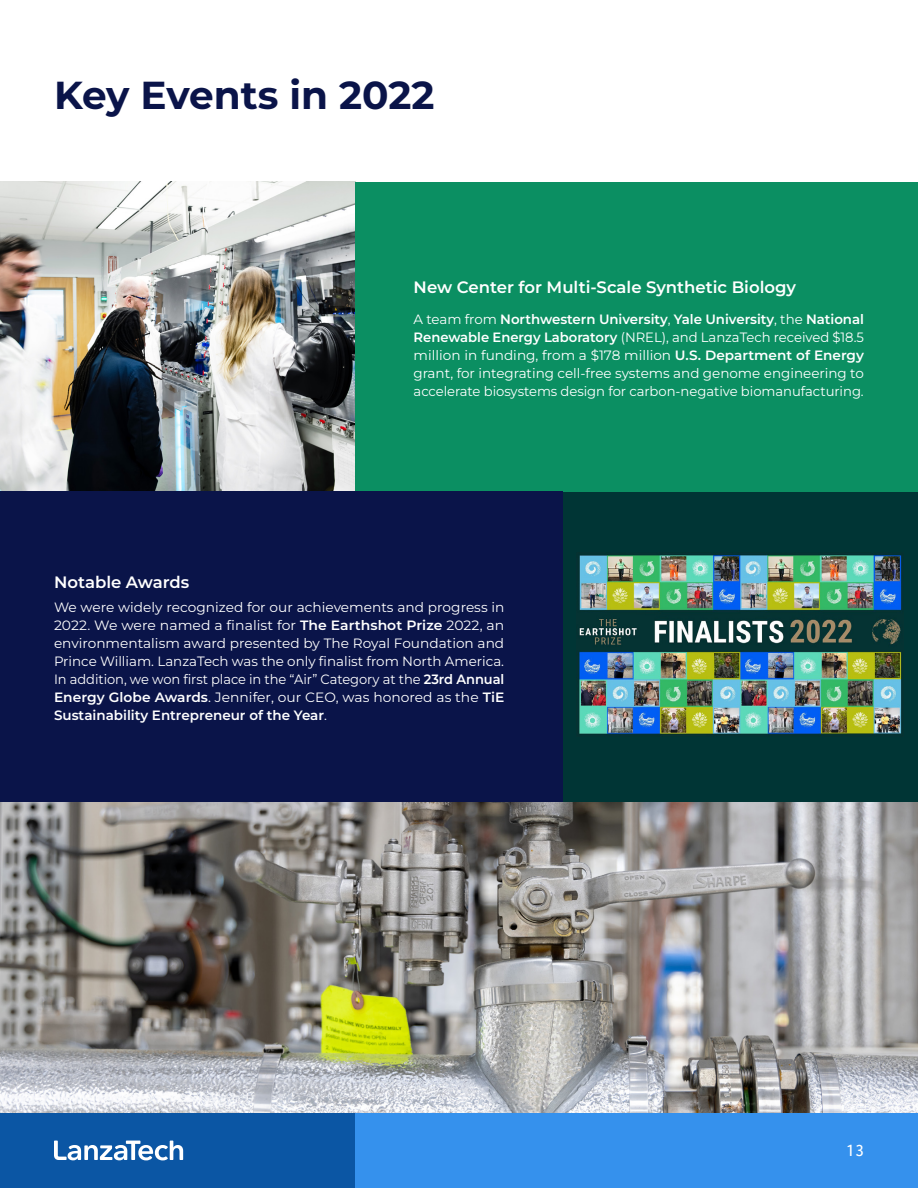
<style>
.page{position:relative;width:918px;height:1188px;background:#fff}
.page>*{position:absolute;margin:0;border:0;box-sizing:border-box;transform-origin:0 0}
.t1{font:700 39px "Montserrat";color:#0a1449}
.t2{font:500 18px "Inconsolata";color:#fff}
.t3{font:600 16.5px "Montserrat";color:#fff}
.t4{font:13.5px/18px "Montserrat";letter-spacing:-.005em;color:#fff;text-align:justify}
.s1{font-weight:600}
</style>
<div class="page">
<div style="left:562px;top:491px;width:356px;height:312px;background:#003535"></div>
<img style="left:0;top:182px;width:356px;height:309px">
<img style="left:579px;top:553px;width:323px;height:183px">
<div style="left:356px;top:182px;width:562px;height:309px;background:#0b8f62"></div>
<div style="left:0;top:491px;width:562px;height:312px;background:#0a1449"></div>
<img style="left:0;top:803px;width:918px;height:310px">
<div style="left:354px;top:1113px;width:564px;height:75px;background:#3591ed"></div>
<div style="left:0;top:1113px;width:354px;height:75px;background:#0b56a4"></div>
<svg style="left:54px;top:1141px;width:129px;height:19px"></svg>
<h1 class="t1" style="left:54px;top:70px;width:382px">Key Events in 2022</h1>
<p class="t3" style="left:414px;top:276px;width:384px">New Center for Multi-Scale Synthetic Biology</p>
<p class="t4" style="left:414px;top:310px;width:452px">A team from <span class="s1">Northwestern University</span>, <span class="s1">Yale University</span>, the <span class="s1">National Renewable Energy Laboratory</span> (NREL), and LanzaTech received $18.5 million in funding, from a $178 million <span class="s1">U.S. Department of Energy </span>grant, for integrating cell‐free systems and genome engineering to accelerate biosystems design for carbon‐negative biomanufacturing.</p>
<p class="t3" style="left:54px;top:571px;width:137px">Notable Awards</p>
<p class="t4" style="left:54px;top:598px;width:452px">We were widely recognized for our achievements and progress in 2022. We were named a finalist for <span class="s1">The Earthshot Prize</span> 2022, an environmentalism award presented by The Royal Foundation and Prince William. LanzaTech was the only finalist from North America.<br>In addition, we won first place in the “Air” Category at the <span class="s1">23rd Annual Energy Globe Awards</span>. Jennifer, our CEO, was honored as the <span class="s1">TiE Sustainability Entrepreneur of the Year</span>.</p>
<h2 class="t2" style="left:846px;top:1138px;width:19px">13</h2>
</div>
